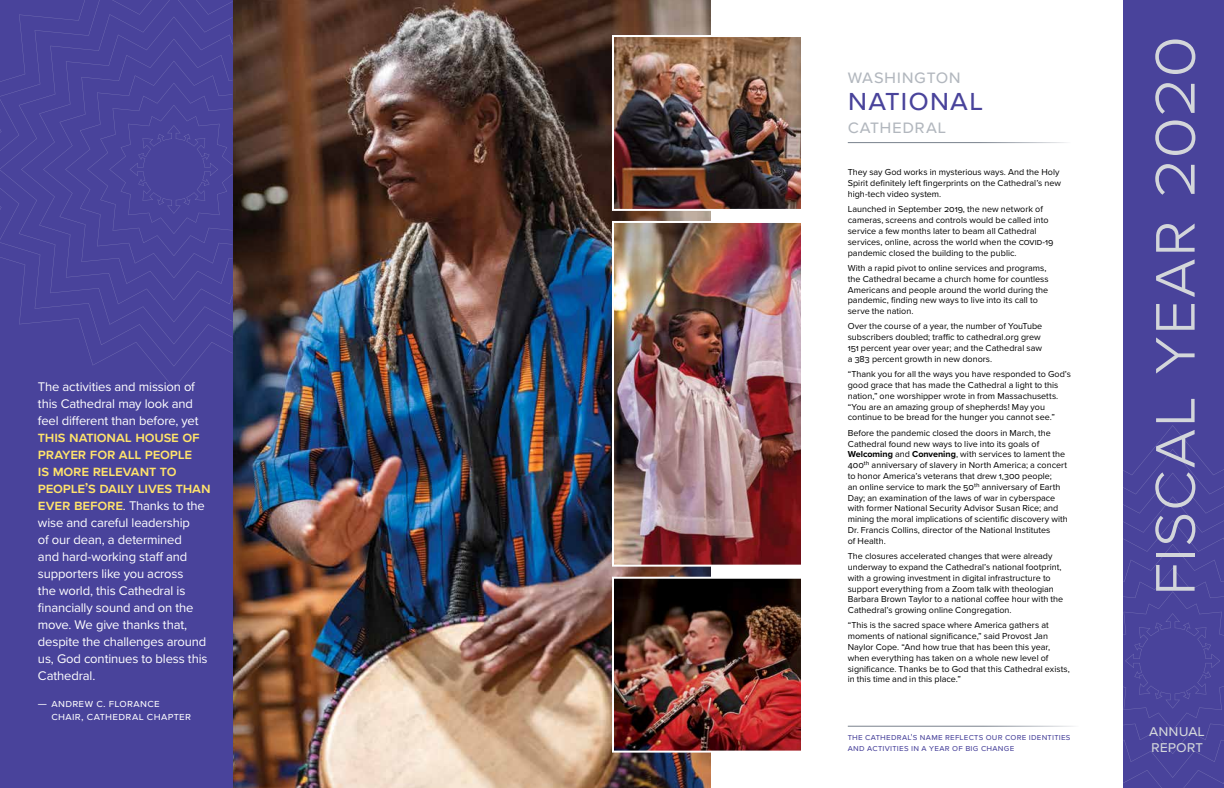
<style>
.page{position:relative;width:1224px;height:788px;background:#fff}
.page>*{position:absolute;margin:0;border:0;box-sizing:border-box;transform-origin:0 0}
.t1{font:300 70px "Proxima Nova";letter-spacing:.01em;color:#d3d6da}
.t2{font:31px "Proxima Nova";letter-spacing:.025em;color:#49439b}
.t3{font:19px "Proxima Nova";letter-spacing:.03em;color:#b2b7be}
.t4{font:16px/16px "Proxima Nova";color:#d3d6da}
.t5{font:600 15px/17px "Proxima Nova";letter-spacing:-.015em;color:#ffe36b}
.t6{font:13px/17px "Proxima Nova";letter-spacing:-.01em;color:#fff}
.t7{font:11px/13.2px "Proxima Nova";letter-spacing:.025em;color:#fff}
.t8{font:9px/10.8px "Proxima Nova";color:#000}
.t9{font:9px/10.8px "Proxima Nova";letter-spacing:.025em;color:#49439b}
.s1{font-weight:600;font-size:15px;color:#ffe36b}
.s2{font-weight:700}
</style>
<div class="page">
<img style="left:292px;top:0;width:419px;height:787px">
<img style="left:232px;top:0;width:60px;height:787px">
<div style="left:0;top:0;width:232px;height:787px;background:#49439b"></div>
<svg style="left:0;top:0;width:233px;height:344px"></svg>
<svg style="left:21px;top:17px;width:211px;height:305px"></svg>
<svg style="left:43px;top:39px;width:189px;height:261px"></svg>
<svg style="left:65px;top:61px;width:167px;height:217px"></svg>
<img style="left:615px;top:38px;width:185px;height:170px">
<div style="left:612px;top:35px;width:191px;height:176px;border:2px solid #fff"></div>
<img style="left:615px;top:224px;width:185px;height:339px">
<div style="left:612px;top:221px;width:191px;height:345px;border:2px solid #fff"></div>
<img style="left:615px;top:579px;width:185px;height:170px">
<div style="left:612px;top:576px;width:191px;height:176px;border:2px solid #fff"></div>
<div style="left:1123px;top:0;width:101px;height:787px;background:#49439b"></div>
<svg style="left:1123px;top:425px;width:101px;height:362px"></svg>
<h3 class="t6" style="left:38px;top:377px;width:162px">The activities and mission of this Cathedral may look and feel different than before, yet</h3>
<h3 class="t5" style="left:38px;top:428px;width:174px">this national House of<br>Prayer for All People<br>is more relevant to people’s daily lives than</h3>
<p class="t6" style="left:38px;top:496px;width:171px"><span class="s1">ever before</span>. Thanks to the wise and careful leadership<br>of our dean, a determined<br>and hard-working staff and supporters like you across<br>the world, this Cathedral is financially sound and on the move. We give thanks that, despite the challenges around us, God continues to bless this<br>Cathedral.</p>
<p class="t7" style="left:51px;top:695px;width:141px;text-indent:-13px">— Andrew C. Florance<br>Chair, Cathedral Chapter</p>
<h3 class="t3" style="left:848px;top:63px;width:115px">Washington</h3>
<h2 class="t2" style="left:848px;top:77px;width:137px">national</h2>
<h3 class="t3" style="left:848px;top:113px;width:100px">Cathedral</h3>
<p class="t8" style="left:848px;top:167px;width:215px">They say God works in mysterious ways. And the Holy<br>Spirit definitely left fingerprints on the Cathedral’s new high-tech video system.</p>
<p class="t8" style="left:848px;top:203px;width:207px">Launched in September 2019, the new network of cameras, screens and controls would be called into service a few months later to beam all Cathedral services, online, across the world when the covid-19 pandemic closed the building to the public.</p>
<p class="t8" style="left:848px;top:262px;width:202px">With a rapid pivot to online services and programs, the Cathedral became a church home for countless Americans and people around the world during the pandemic, finding new ways to live into its call to serve the nation.</p>
<p class="t8" style="left:848px;top:320px;width:196px">Over the course of a year, the number of YouTube subscribers doubled; traffic to cathedral.org grew 151 percent year over year; and the Cathedral saw a 383 percent growth in new donors.</p>
<p class="t8" style="left:848px;top:368px;width:225px">“Thank you for all the ways you have responded to God’s good grace that has made the Cathedral a light to this nation,” one worshipper wrote in from Massachusetts. “You are an amazing group of shepherds! May you continue to be bread for the hunger you cannot see.”</p>
<p class="t8" style="left:848px;top:427px;width:222px">Before the pandemic closed the doors in March, the Cathedral found new ways to live into its goals of <span class="s2">Welcoming</span> and <span class="s2">Convening</span>, with services to lament the 400th anniversary of slavery in North America; a concert to honor America’s veterans that drew 1,300 people;<br>an online service to mark the 50th anniversary of Earth Day; an examination of the laws of war in cyberspace with former National Security Advisor Susan Rice; and mining the moral implications of scientific discovery with Dr. Francis Collins, director of the National Institutes<br>of Health.</p>
<p class="t8" style="left:848px;top:550px;width:217px">The closures accelerated changes that were already underway to expand the Cathedral’s national footprint, with a growing investment in digital infrastructure to support everything from a Zoom talk with theologian Barbara Brown Taylor to a national coffee hour with the Cathedral’s growing online Congregation.</p>
<p class="t8" style="left:848px;top:619px;width:224px">“This is the sacred space where America gathers at moments of national significance,” said Provost Jan Naylor Cope. “And how true that has been this year, when everything has taken on a whole new level of significance. Thanks be to God that this Cathedral exists, in this time and in this place.”</p>
<p class="t9" style="left:848px;top:731px;width:224px">The Cathedral's name reflects our core identities and activities in a year of big change</p>
<h1 class="t1" style="left:1119px;top:596px;width:562px;rotate:-90deg">fiscal year 2020</h1>
<h3 class="t4" style="left:1149px;top:721px;width:57px">annual report</h3>
</div>
